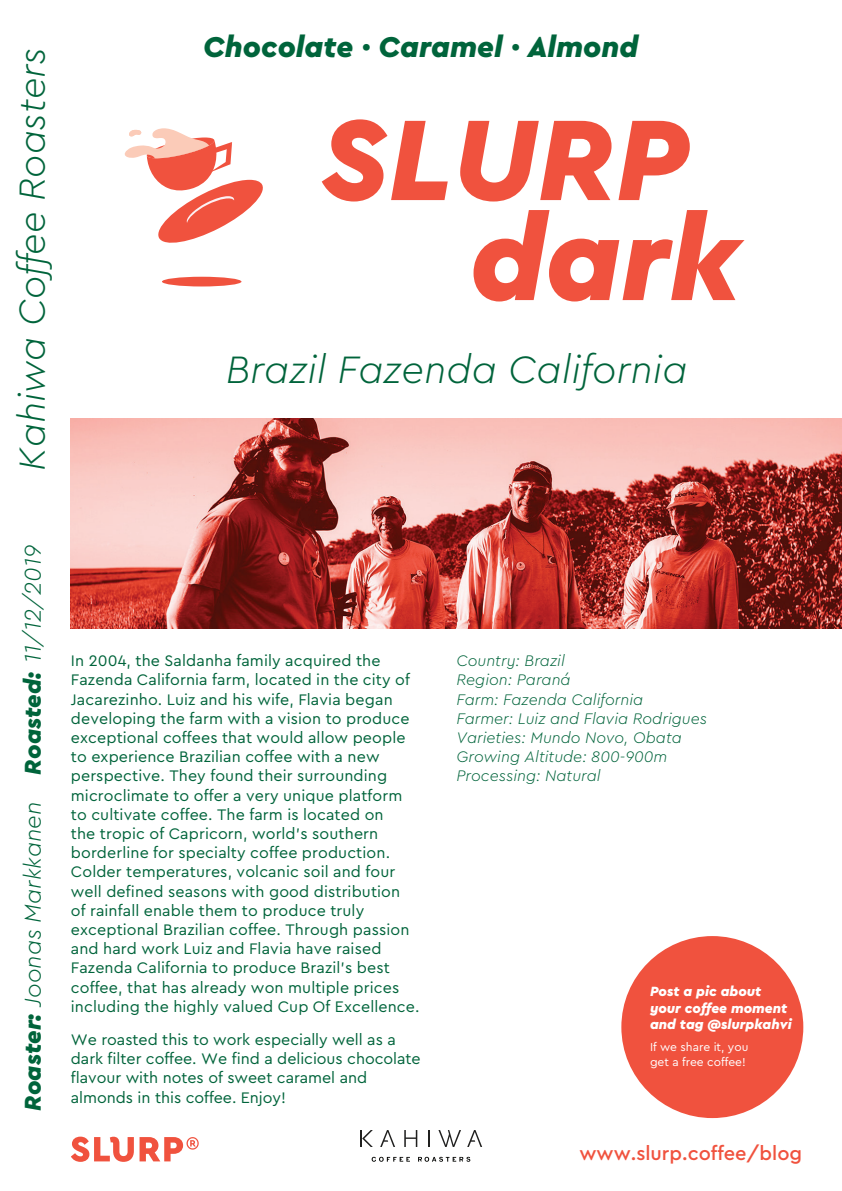
<style>
.page{position:relative;width:842px;height:1191px;background:#fff}
.page>*{position:absolute;margin:0;border:0;box-sizing:border-box;transform-origin:0 0}
.t1{font:italic 900 120px "Cera Pro";color:#f0523e}
.t2{font:italic 300 40px "Cera Pro";color:#00643b}
.t3{font:italic 300 38px "Cera Pro";color:#00643b}
.t4{font:italic 900 30px "Cera Pro";color:#00643b}
.t5{font:italic 300 24px "Cera Pro";color:#00643b}
.t6{font:500 20px "Cera Pro";color:#f0523e}
.t7{font:16px/19.2px "Cera Pro";letter-spacing:.01em;color:#00643b}
.t8{font:italic 300 16px/19.2px "Cera Pro";color:#00643b}
.t9{font:italic 900 14px/16.8px "Cera Pro";color:#fff}
.t10{font:12px/14.4px "Cera Pro";color:#fff}
.s1{font-weight:900}
</style>
<div class="page">
<img style="left:71px;top:418px;width:771px;height:211px">
<svg style="left:71px;top:1136px;width:128px;height:25px"></svg>
<div style="left:621px;top:936px;width:182px;height:182px;background:#f0523e;border-radius:50%"></div>
<svg style="left:124px;top:128px;width:139px;height:115px"></svg>
<svg style="left:162px;top:277px;width:79px;height:9px"></svg>
<svg style="left:360px;top:1130px;width:13px;height:17px"></svg>
<svg style="left:380px;top:1130px;width:15px;height:17px"></svg>
<svg style="left:404px;top:1130px;width:13px;height:17px"></svg>
<svg style="left:428px;top:1130px;width:2px;height:17px"></svg>
<svg style="left:438px;top:1130px;width:23px;height:17px"></svg>
<svg style="left:467px;top:1130px;width:15px;height:17px"></svg>
<svg style="left:418px;top:1156px;width:52px;height:5px"></svg>
<svg style="left:372px;top:1156px;width:38px;height:5px"></svg>
<h3 class="t3" style="left:7px;top:470px;width:425px;rotate:-90deg">Kahiwa Coffee Roasters</h3>
<h3 class="t4" style="left:203px;top:27px;width:436px">Chocolate · Caramel · Almond</h3>
<h1 class="t1" style="left:321px;top:80px;width:370px">SLURP</h1>
<h1 class="t1" style="left:470px;top:180px;width:272px">dark</h1>
<h2 class="t2" style="left:226px;top:343px;width:463px">Brazil Fazenda California</h2>
<h3 class="t5" style="left:17px;top:1110px;width:567px;rotate:-90deg"><span class="s1">Roaster:</span> Joonas Markkanen <span class="s1">Roasted:</span> 11/12/2019</h3>
<p class="t7" style="left:71px;top:650px;width:350px">In 2004, the Saldanha family acquired the Fazenda California farm, located in the city of Jacarezinho. Luiz and his wife, Flavia began developing the farm with a vision to produce exceptional coffees that would allow people to experience Brazilian coffee with a new perspective. They found their surrounding microclimate to offer a very unique platform to cultivate coffee. The farm is located on<br>the tropic of Capricorn, world’s southern borderline for specialty coffee production.<br>Colder temperatures, volcanic soil and four well defined seasons with good distribution<br>of rainfall enable them to produce truly exceptional Brazilian coffee. Through passion and hard work Luiz and Flavia have raised Fazenda California to produce Brazil’s best coffee, that has already won multiple prices including the highly valued Cup Of Excellence.</p>
<p class="t7" style="left:71px;top:1029px;width:351px">We roasted this to work especially well as a dark filter coffee. We find a delicious chocolate flavour with notes of sweet caramel and almonds in this coffee. Enjoy!</p>
<p class="t8" style="left:456px;top:650px;width:252px">Country: Brazil<br>Region: Paraná<br>Farm: Fazenda California<br>Farmer: Luiz and Flavia Rodrigues<br>Varieties: Mundo Novo, Obata<br>Growing Altitude: 800-900m<br>Processing: Natural</p>
<p class="t9" style="left:650px;top:982px;width:143px">Post a pic about your coffee moment and tag @slurpkahvi</p>
<p class="t10" style="left:650px;top:1039px;width:100px">If we share it, you get a free coffee!</p>
<p class="t6" style="left:579px;top:1140px;width:224px">www.slurp.coffee/blog</p>
</div>
